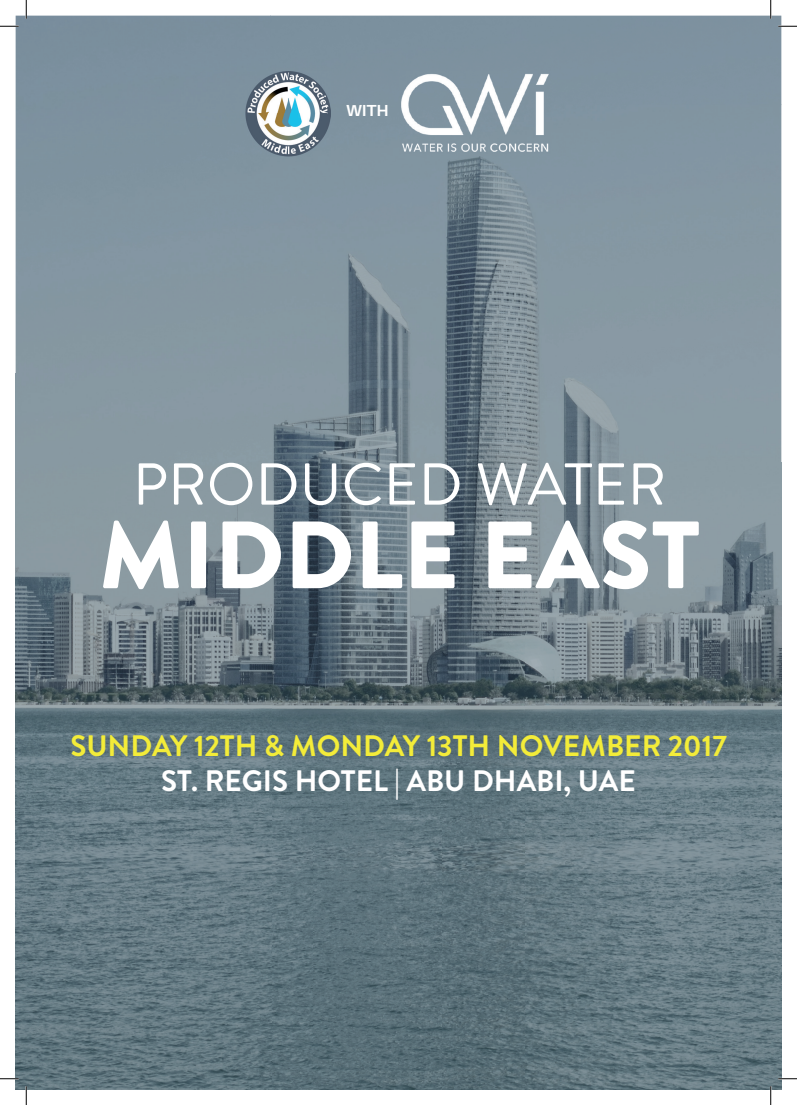
<style>
.page{position:relative;width:797px;height:1105px;background:#fff}
.page>*{position:absolute;margin:0;border:0;box-sizing:border-box;transform-origin:0 0}
.t1{font:900 95.38px "Brandon Grotesque";color:#fff}
.t2{font:59px "Brandon Grotesque";color:#fff}
.t3{font:700 29.62px "Brandon Grotesque";color:#f3ec39}
.t4{font:700 29.62px "Brandon Grotesque";color:#fff}
.t5{font:700 16px "Aileron";color:#fff}
</style>
<div class="page">
<img style="left:16px;top:16px;width:254px;height:1073px">
<img style="left:313px;top:104px;width:127px;height:985px">
<img style="left:526px;top:104px;width:255px;height:985px">
<img style="left:270px;top:156px;width:43px;height:933px">
<img style="left:440px;top:155px;width:86px;height:934px">
<img style="left:246px;top:71px;width:84px;height:85px">
<img style="left:399px;top:72px;width:152px;height:83px">
<svg style="left:0;top:25px;width:19px;height:2px"></svg>
<svg style="left:778px;top:25px;width:19px;height:2px"></svg>
<svg style="left:0;top:1078px;width:19px;height:1px"></svg>
<svg style="left:778px;top:1078px;width:19px;height:1px"></svg>
<svg style="left:25px;top:0;width:2px;height:19px"></svg>
<svg style="left:25px;top:1086px;width:2px;height:19px"></svg>
<svg style="left:770px;top:0;width:1px;height:19px"></svg>
<svg style="left:770px;top:1086px;width:1px;height:19px"></svg>
<p class="t5" style="left:346px;top:102px;width:44px">WITH</p>
<h2 class="t2" style="left:133px;top:444px;width:535px">PRODUCED WATER</h2>
<h1 class="t1" style="left:99px;top:488px;width:602px">MIDDLE EAST</h1>
<p class="t3" style="left:70px;top:725px;width:657px">SUNDAY 12TH &amp; MONDAY 13TH NOVEMBER 2017</p>
<p class="t4" style="left:161px;top:760px;width:476px">ST. REGIS HOTEL | ABU DHABI, UAE</p>
</div>
